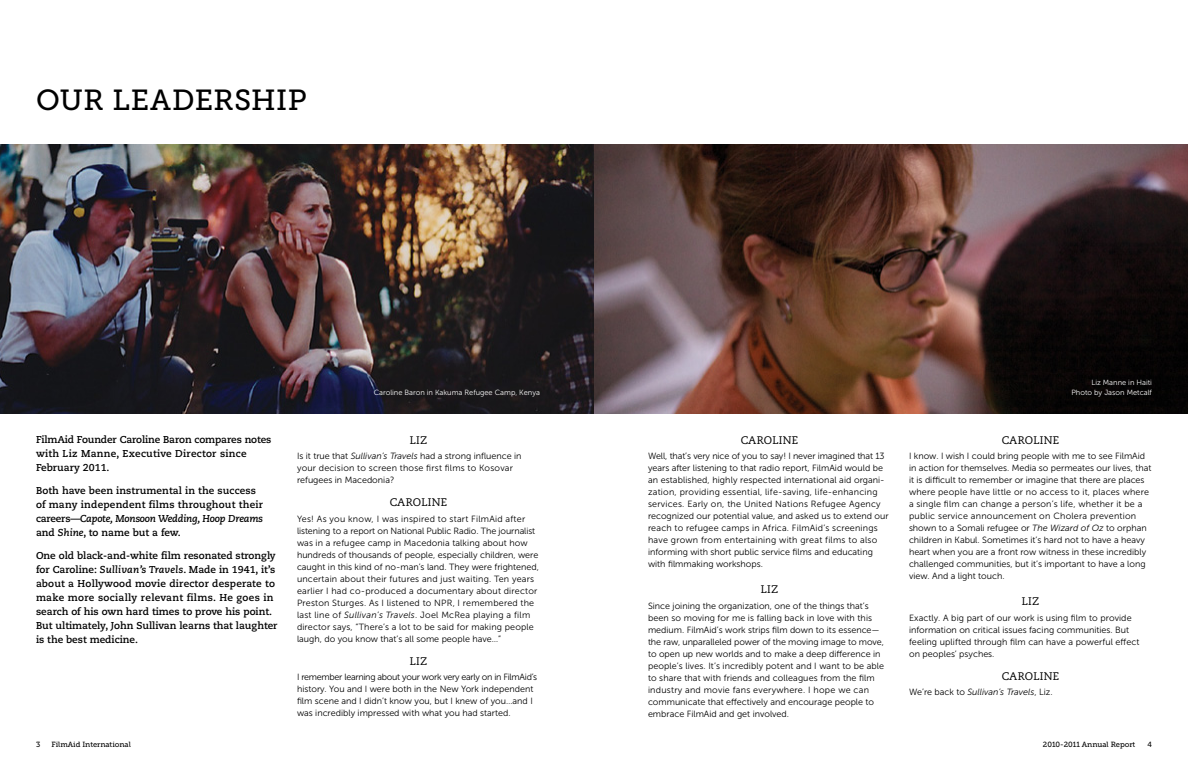
<style>
.page{position:relative;width:1188px;height:774px;background:#fff}
.page>*{position:absolute;margin:0;border:0;box-sizing:border-box;transform-origin:0 0}
.t1{font:29px "Museo Slab 500";letter-spacing:.02em;color:#000}
.t2{font:11px "Caecilia";letter-spacing:.025em;color:#000}
.t3{font:700 10px/14px "Caecilia";color:#000}
.t4{font:9px/12px "Museo Sans 300";color:#000}
.t5{font:italic 9px "Museo Sans 300";color:#000}
.t6{font:7.5px/10px "Museo Sans 300";color:#fff;text-align:right}
.t7{font:7.5px "Museo Slab 500";color:#000}
.s1{font-style:italic}
.s2{font-style:normal}
</style>
<div class="page">
<img style="left:0;top:144px;width:1188px;height:270px">
<h1 class="t1" style="left:36px;top:83px;width:23px">Our</h1>
<h1 class="t1" style="left:113px;top:83px;width:196px">Leadership</h1>
<p class="t6" style="left:374px;top:387px;width:168px">Caroline Baron in Kakuma Refugee Camp, Kenya</p>
<p class="t6" style="left:1071px;top:377px;width:82px">Liz Manne in Haiti<br>Photo by Jason Metcalf</p>
<p class="t3" style="left:36px;top:433px;width:237px">FilmAid Founder Caroline Baron compares notes with Liz Manne, Executive Director since<br>February 2011.</p>
<p class="t3" style="left:36px;top:484px;width:229px">Both have been instrumental in the success of many independent films throughout their careers—<span class="s1">Capote, Monsoon Wedding, Hoop Dreams </span>and <span class="s1">Shine</span>, to name but a few.</p>
<p class="t3" style="left:36px;top:549px;width:243px">One old black-and-white film resonated strongly for Caroline: <span class="s1">Sullivan’s Travels</span>. Made in 1941, it’s about a Hollywood movie director desperate to make more socially relevant films. He goes in search of his own hard times to prove his point.<br>But ultimately, John Sullivan learns that laughter is the best medicine.</p>
<p class="t2" style="left:410px;top:433px;width:19px">LIZ</p>
<p class="t4" style="left:297px;top:450px;width:226px">Is it true that <span class="s1">Sullivan’s Travels</span> had a strong influence in your decision to screen those first films to Kosovar refugees in Macedonia?</p>
<p class="t2" style="left:390px;top:496px;width:59px">CAROLINE</p>
<p class="t4" style="left:297px;top:513px;width:244px">Yes! As you know, I was inspired to start FilmAid after listening to a report on National Public Radio. The journalist was in a refugee camp in Macedonia talking about how hundreds of thousands of people, especially children, were caught in this kind of no-man’s land. They were frightened, uncertain about their futures and just waiting. Ten years earlier I had co-produced a documentary about director Preston Sturges. As I listened to NPR, I remembered the last line of <span class="s1">Sullivan’s Travels</span>. Joel McRea playing a film director says, “There’s a lot to be said for making people laugh, do you know that’s all some people have…”</p>
<p class="t2" style="left:410px;top:655px;width:19px">LIZ</p>
<p class="t4" style="left:297px;top:671px;width:242px">I remember learning about your work very early on in FilmAid’s history. You and I were both in the New York independent film scene and I didn’t know you, but I knew of you…and I was incredibly impressed with what you had started.</p>
<p class="t2" style="left:741px;top:433px;width:59px">CAROLINE</p>
<p class="t4" style="left:648px;top:450px;width:242px">Well, that’s very nice of you to say! I never imagined that 13 years after listening to that radio report, FilmAid would be an established, highly respected international aid organi&shy;zation, providing essential, life-saving, life-enhancing services. Early on, the United Nations Refugee Agency recognized our potential value, and asked us to extend our reach to refugee camps in Africa. FilmAid’s screenings have grown from entertaining with great films to also informing with short public service films and educating with filmmaking workshops.</p>
<p class="t2" style="left:761px;top:583px;width:19px">LIZ</p>
<p class="t4" style="left:648px;top:600px;width:238px">Since joining the organization, one of the things that’s been so moving for me is falling back in love with this medium. FilmAid’s work strips film down to its essence— the raw, unparalleled power of the moving image to move, to open up new worlds and to make a deep difference in people’s lives. It’s incredibly potent and I want to be able to share that with friends and colleagues from the film industry and movie fans everywhere. I hope we can communicate that effectively and encourage people to embrace FilmAid and get involved.</p>
<p class="t2" style="left:1002px;top:433px;width:59px">CAROLINE</p>
<p class="t4" style="left:909px;top:450px;width:244px">I know. I wish I could bring people with me to see FilmAid in action for themselves. Media so permeates our lives, that it is difficult to remember or imagine that there are places where people have little or no access to it, places where a single film can change a person’s life, whether it be a public service announcement on Cholera prevention shown to a Somali refugee or <span class="s1">The Wizard of Oz</span> to orphan children in Kabul. Sometimes it’s hard not to have a heavy heart when you are a front row witness in these incredibly challenged communities, but it’s important to have a long view. And a light touch.</p>
<p class="t2" style="left:1022px;top:595px;width:19px">LIZ</p>
<p class="t4" style="left:909px;top:612px;width:232px">Exactly. A big part of our work is using film to provide information on critical issues facing communities. But feeling uplifted through film can have a powerful effect on peoples’ psyches.</p>
<p class="t2" style="left:1002px;top:670px;width:59px">CAROLINE</p>
<p class="t5" style="left:909px;top:687px;width:145px"><span class="s2">We’re back to</span> Sullivan’s Travels<span class="s2">, Liz.</span></p>
<p class="t7" style="left:36px;top:740px;width:6px">3</p>
<p class="t7" style="left:51px;top:740px;width:81px">FilmAid International</p>
<p class="t7" style="left:1043px;top:740px;width:94px">2010-2011 Annual Report</p>
<p class="t7" style="left:1148px;top:740px;width:6px">4</p>
</div>
